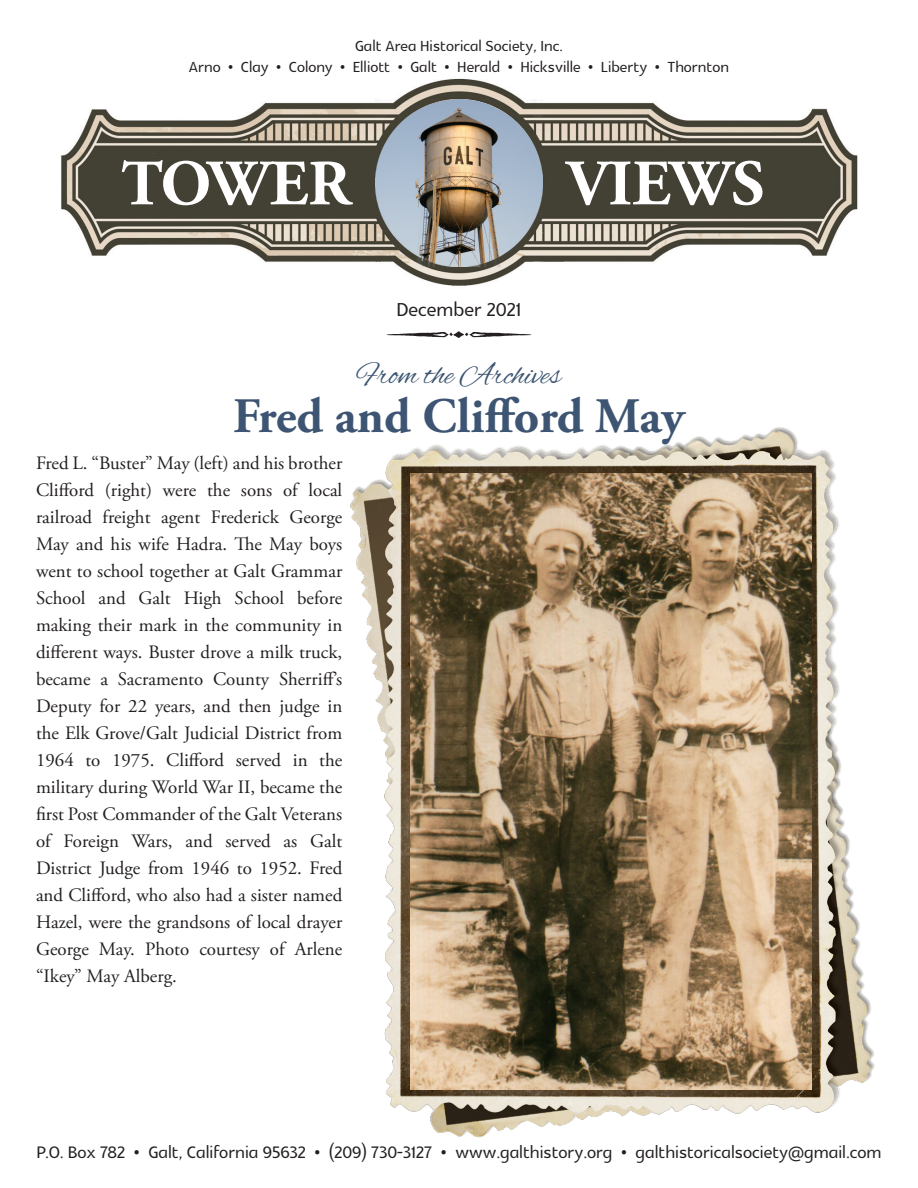
<style>
.page{position:relative;width:918px;height:1188px;background:#fff}
.page>*{position:absolute;margin:0;border:0;box-sizing:border-box;transform-origin:0 0}
.t1{font:700 64.5px "Adobe Garamond Pro";color:#fff}
.t2{font:700 49.5px "Adobe Garamond Pro";color:#3d5572}
.t3{font:31.5px "Alex Brush";color:#3d5572}
.t4{font:27px "Glametrix";color:#231f20}
.t5{font:24px "Glametrix";color:#231f20}
.t6{font:21px "Glametrix";color:#231f20}
.t7{font:18.9px/27px "Adobe Garamond Pro";color:#231f20;text-align:justify}
</style>
<div class="page">
<img style="left:61px;top:78px;width:797px;height:208px">
<img style="left:376px;top:99px;width:166px;height:167px">
<img style="left:350px;top:427px;width:525px;height:711px">
<img style="left:411px;top:474px;width:401px;height:616px">
<p class="t6" style="left:355px;top:36px;width:209px">Galt Area Historical Society, Inc.</p>
<p class="t6" style="left:189px;top:57px;width:542px">Arno • Clay • Colony • Elliott • Galt • Herald • Hicksville • Liberty • Thornton</p>
<p class="t1" style="left:121px;top:146px;width:231px">TOWER</p>
<p class="t1" style="left:567px;top:146px;width:199px">VIEWS</p>
<p class="t4" style="left:396px;top:296px;width:127px">December 2021</p>
<p class="t3" style="left:357px;top:357px;width:206px">From the Archives</p>
<p class="t2" style="left:233px;top:387px;width:453px">Fred and Clifford May</p>
<p class="t7" style="left:36px;top:451px;width:308px">Fred L. “Buster” May (left) and his brother Clifford (right) were the sons of local railroad freight agent Frederick George May and his wife Hadra. The May boys went to school together at Galt Grammar School and Galt High School before making their mark in the community in different ways. Buster drove a milk truck, became a Sacramento County Sherriff’s Deputy for 22 years, and then judge in the Elk Grove/Galt Judicial District from 1964 to 1975. Clifford served in the military during World War II, became the first Post Commander of the Galt Veterans of Foreign Wars, and served as Galt District Judge from 1946 to 1952. Fred and Clifford, who also had a sister named Hazel, were the grandsons of local drayer George May. Photo courtesy of Arlene “Ikey” May Alberg.</p>
<p class="t5" style="left:36px;top:1141px;width:847px">P.O. Box 782 • Galt, California 95632 • (209) 730-3127 • www.galthistory.org • galthistoricalsociety@gmail.com</p>
</div>
